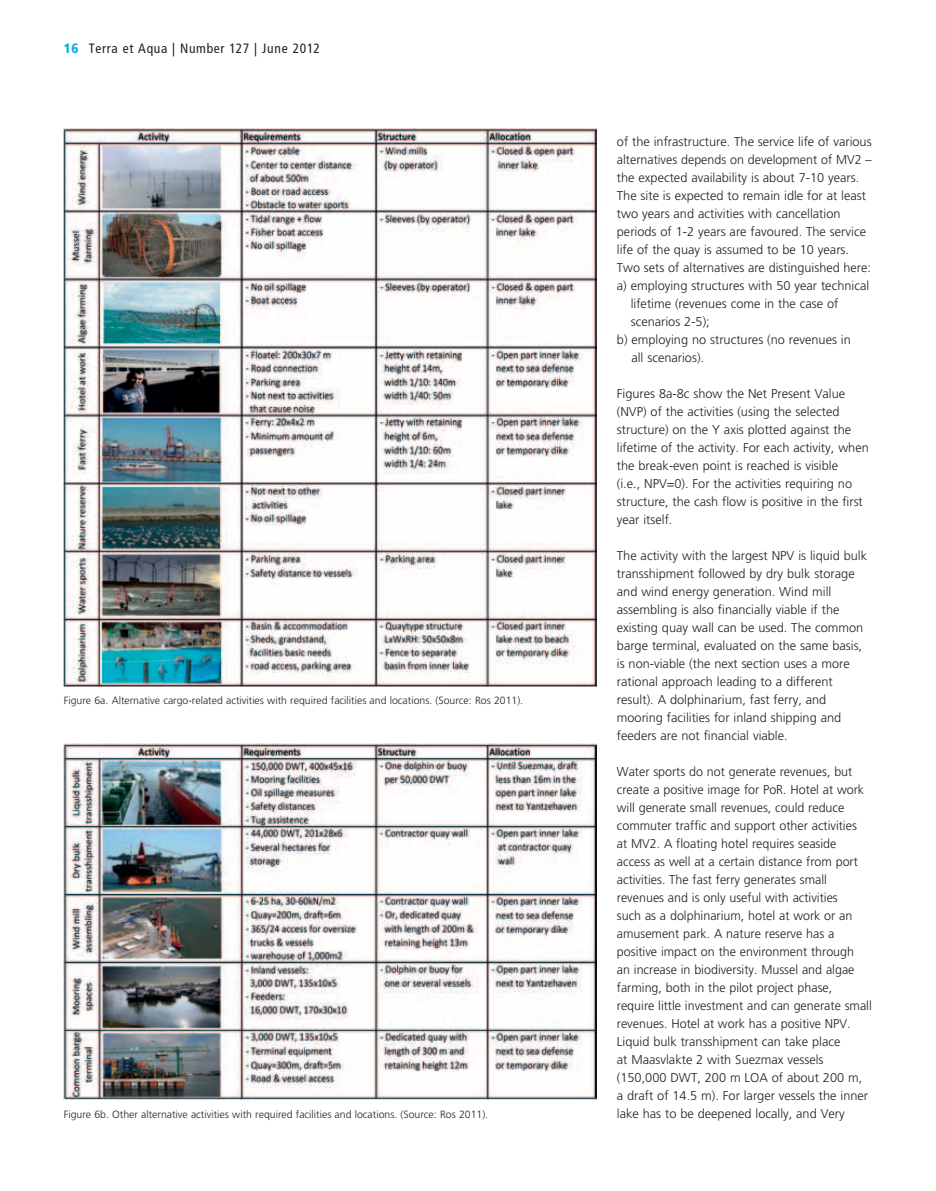
<style>
.page{position:relative;width:936px;height:1191px;background:#fff}
.page>*{position:absolute;margin:0;border:0;box-sizing:border-box;transform-origin:0 0}
.t1{font:condensed 13.5px "Frutiger";letter-spacing:.05em;color:#231f20}
.t2{font:300 12.75px/18px "Frutiger";color:#231f20}
.t3{font:300 10.5px "Frutiger";color:#231f20}
.s1{font-weight:900;color:#00aeef}
</style>
<div class="page">
<img style="left:64px;top:129px;width:532px;height:557px">
<img style="left:64px;top:743px;width:532px;height:357px">
<p class="t1" style="left:64px;top:41px;width:258px"><span class="s1">16</span> Terra et Aqua | Number 127 | June 2012</p>
<p class="t3" style="left:64px;top:694px;width:461px">Figure 6a. Alternative cargo-related activities with required facilities and locations. (Source: Ros 2011).</p>
<p class="t3" style="left:64px;top:1108px;width:426px">Figure 6b. Other alternative activities with required facilities and locations. (Source: Ros 2011).</p>
<p class="t2" style="left:617px;top:132px;width:256px">of the infrastructure. The service life of various</p>
<p class="t2" style="left:617px;top:150px;width:256px">alternatives depends on development of MV2 –</p>
<p class="t2" style="left:617px;top:168px;width:244px">the expected availability is about 7-10 years.</p>
<p class="t2" style="left:617px;top:186px;width:251px">The site is expected to remain idle for at least</p>
<p class="t2" style="left:617px;top:204px;width:225px">two years and activities with cancellation</p>
<p class="t2" style="left:617px;top:222px;width:251px">periods of 1-2 years are favoured. The service</p>
<p class="t2" style="left:617px;top:240px;width:234px">life of the quay is assumed to be 10 years.</p>
<p class="t2" style="left:617px;top:258px;width:255px">Two sets of alternatives are distinguished here:</p>
<p class="t2" style="left:617px;top:276px;width:254px">a) employing structures with 50 year technical</p>
<p class="t2" style="left:630px;top:294px;width:209px">lifetime (revenues come in the case of</p>
<p class="t2" style="left:630px;top:312px;width:80px">scenarios 2-5);</p>
<p class="t2" style="left:617px;top:330px;width:235px">b) employing no structures (no revenues in</p>
<p class="t2" style="left:631px;top:348px;width:74px">all scenarios).</p>
<p class="t2" style="left:617px;top:384px;width:253px">Figures 8a-8c show the Net Present Value (NVP) of the activities (using the selected structure) on the Y axis plotted against the lifetime of the activity. For each activity, when the break-even point is reached is visible<br>(i.e., NPV=0). For the activities requiring no structure, the cash flow is positive in the first year itself.</p>
<p class="t2" style="left:617px;top:546px;width:252px">The activity with the largest NPV is liquid bulk transshipment followed by dry bulk storage and wind energy generation. Wind mill assembling is also financially viable if the existing quay wall can be used. The common barge terminal, evaluated on the same basis, is non-viable (the next section uses a more rational approach leading to a different result). A dolphinarium, fast ferry, and mooring facilities for inland shipping and feeders are not financial viable.</p>
<p class="t2" style="left:617px;top:762px;width:256px">Water sports do not generate revenues, but create a positive image for PoR. Hotel at work will generate small revenues, could reduce commuter traffic and support other activities<br>at MV2. A floating hotel requires seaside access as well at a certain distance from port activities. The fast ferry generates small revenues and is only useful with activities<br>such as a dolphinarium, hotel at work or an amusement park. A nature reserve has a positive impact on the environment through<br>an increase in biodiversity. Mussel and algae farming, both in the pilot project phase, require little investment and can generate small revenues. Hotel at work has a positive NPV.<br>Liquid bulk transshipment can take place<br>at Maasvlakte 2 with Suezmax vessels (150,000 DWT, 200 m LOA of about 200 m,<br>a draft of 14.5 m). For larger vessels the inner lake has to be deepened locally, and Very</p>
</div>
